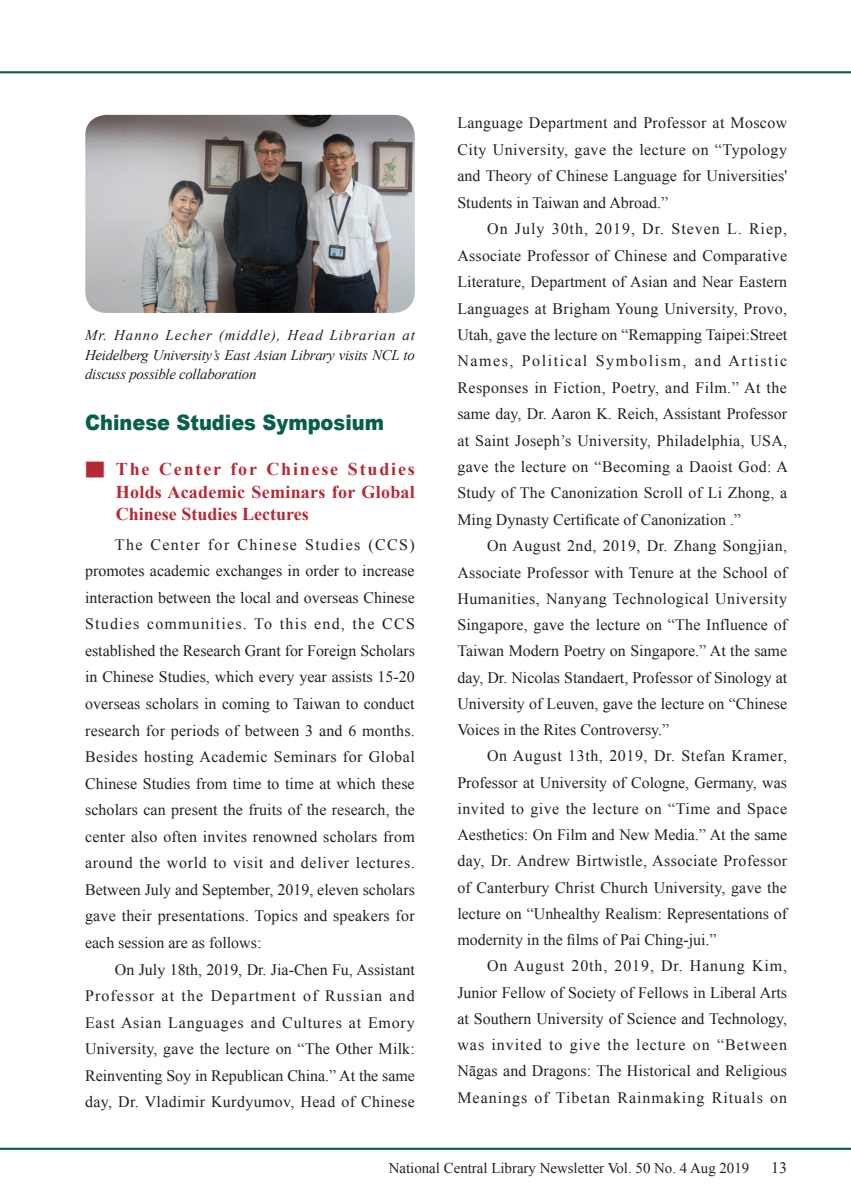
<style>
.page{position:relative;width:851px;height:1191px;background:#fff}
.page>*{position:absolute;margin:0;border:0;box-sizing:border-box;transform-origin:0 0}
.頭標{font:900 21.3px "Arial";color:#075f4a;scale:.91 1}
.內文大標{font:700 18px/22.5px "Times New Roman";letter-spacing:.015em;color:#b72837;text-align:justify}
.內文{font:15.9px/26.5px "Times New Roman";color:#231f20;text-align:justify}
.圖說{font:italic 14.85px/19.5px "Times New Roman";letter-spacing:-.02em;color:#231f20;text-align:justify}
.t1{font:14.85px "Times New Roman";color:#231f20}
.s1{font-family:"DF Ming Md HKP BF";font-weight:400}
</style>
<div class="page">
<hr style="left:0;top:71px;width:850px;height:2px;background:#075f4a">
<hr style="left:0;top:1147px;width:850px;height:2px;background:#075f4a">
<img style="left:85px;top:115px;width:330px;height:198px">
<p class="圖說" style="left:85px;top:325px;width:331px">Mr. Hanno Lecher (middle), Head Librarian at Heidelberg University’s East Asian Library visits NCL to discuss possible collaboration</p>
<p class="頭標" style="left:85px;top:407px;width:330px">Chinese Studies Symposium</p>
<p class="內文大標" style="left:116px;top:457px;width:300px;text-indent:-31px"><span class="s1">■</span> The Center for Chinese Studies Holds Academic Seminars for Global Chinese Studies Lectures</p>
<p class="內文" style="left:85px;top:531px;width:331px;text-indent:30px">The Center for Chinese Studies (CCS) promotes academic exchanges in order to increase interaction between the local and overseas Chinese Studies communities. To this end, the CCS established the Research Grant for Foreign Scholars in Chinese Studies, which every year assists 15-20 overseas scholars in coming to Taiwan to conduct research for periods of between 3 and 6 months.<br>Besides hosting Academic Seminars for Global Chinese Studies from time to time at which these scholars can present the fruits of the research, the center also often invites renowned scholars from around the world to visit and deliver lectures.<br>Between July and September, 2019, eleven scholars gave their presentations. Topics and speakers for each session are as follows:</p>
<p class="內文" style="left:85px;top:955px;width:331px;text-indent:30px">On July 18th, 2019, Dr. Jia-Chen Fu, Assistant Professor at the Department of Russian and East Asian Languages and Cultures at Emory University, gave the lecture on “The Other Milk:<br>Reinventing Soy in Republican China.” At the same day, Dr. Vladimir Kurdyumov, Head of Chinese</p>
<p class="內文" style="left:457px;top:109px;width:331px">Language Department and Professor at Moscow City University, gave the lecture on “Typology and Theory of Chinese Language for Universities' Students in Taiwan and Abroad.”</p>
<p class="內文" style="left:457px;top:215px;width:332px;text-indent:30px">On July 30th, 2019, Dr. Steven L. Riep, Associate Professor of Chinese and Comparative Literature, Department of Asian and Near Eastern Languages at Brigham Young University, Provo, Utah, gave the lecture on “Remapping Taipei:Street Names, Political Symbolism, and Artistic Responses in Fiction, Poetry, and Film.” At the same day, Dr. Aaron K. Reich, Assistant Professor at Saint Joseph’s University, Philadelphia, USA, gave the lecture on “Becoming a Daoist God: A Study of The Canonization Scroll of Li Zhong, a Ming Dynasty Certificate of Canonization .”</p>
<p class="內文" style="left:457px;top:532px;width:331px;text-indent:30px">On August 2nd, 2019, Dr. Zhang Songjian, Associate Professor with Tenure at the School of Humanities, Nanyang Technological University Singapore, gave the lecture on “The Influence of Taiwan Modern Poetry on Singapore.” At the same day, Dr. Nicolas Standaert, Professor of Sinology at University of Leuven, gave the lecture on “Chinese Voices in the Rites Controversy.”</p>
<p class="內文" style="left:457px;top:742px;width:331px;text-indent:30px">On August 13th, 2019, Dr. Stefan Kramer, Professor at University of Cologne, Germany, was invited to give the lecture on “Time and Space Aesthetics: On Film and New Media.” At the same day, Dr. Andrew Birtwistle, Associate Professor of Canterbury Christ Church University, gave the lecture on “Unhealthy Realism: Representations of modernity in the films of Pai Ching-jui.”</p>
<p class="內文" style="left:457px;top:952px;width:331px;text-indent:30px">On August 20th, 2019, Dr. Hanung Kim, Junior Fellow of Society of Fellows in Liberal Arts at Southern University of Science and Technology, was invited to give the lecture on “Between Nāgas and Dragons: The Historical and Religious Meanings of Tibetan Rainmaking Rituals on</p>
<p class="t1" style="left:389px;top:1157px;width:362px">National Central Library Newsletter Vol. 50 No. 4 Aug 2019</p>
<p class="內文" style="left:771px;top:1154px;width:17px">13</p>
</div>
